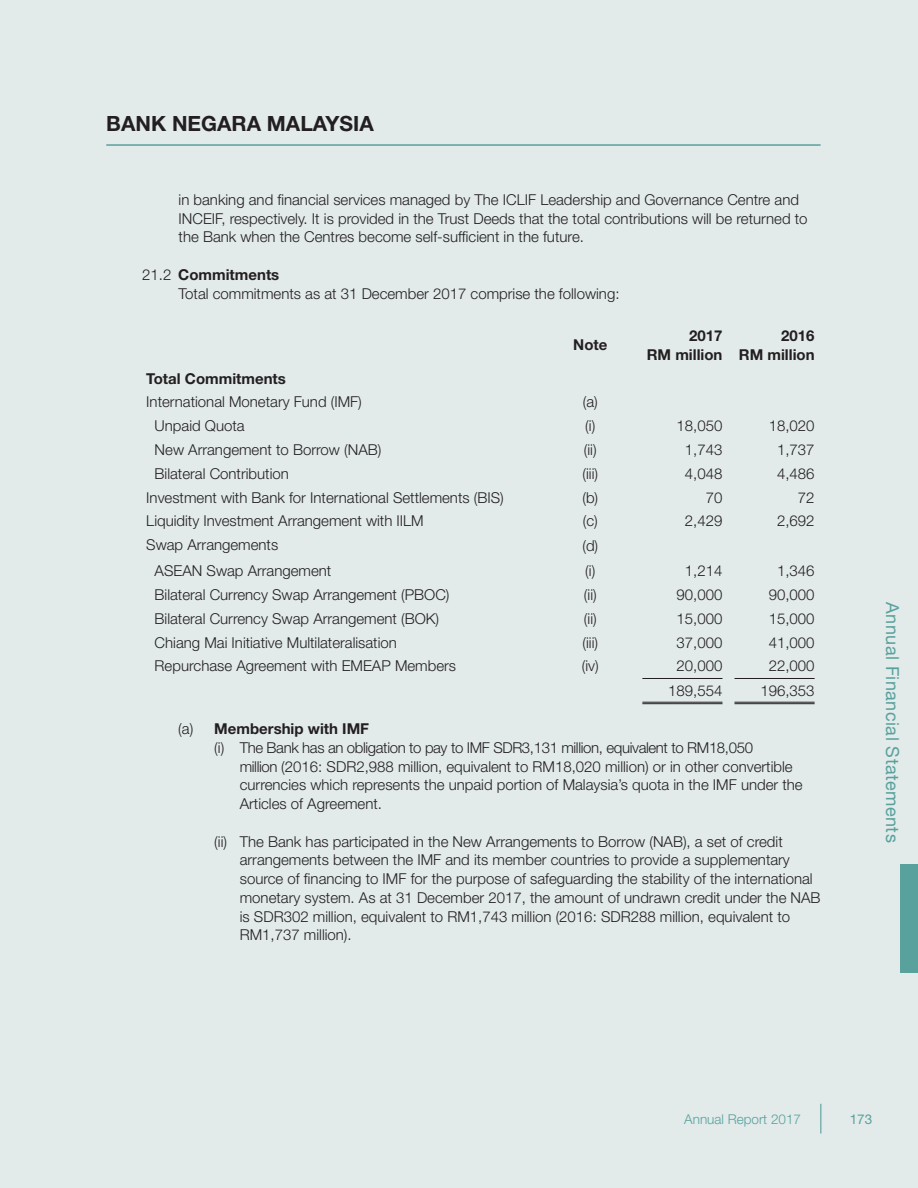
<style>
.page{position:relative;width:918px;height:1188px;background:#e2eaea}
.page>*{position:absolute;margin:0;border:0;box-sizing:border-box;transform-origin:0 0}
.t1{font:700 21px "Helvetica Neue";color:#231f20}
.t2{font:18px "Helvetica Neue";letter-spacing:.025em;color:#59a19d}
.t3{font:300 15px/18.8px "Helvetica Neue";color:#231f20}
.t4{font:300 15px "Helvetica Neue";letter-spacing:-.025em;color:#231f20}
.t5{font:700 15px/18.8px "Helvetica Neue";color:#231f20;text-align:right}
.t6{font:300 13.5px "Helvetica Neue";color:#59a19d}
.t7{font:13.5px "Helvetica Neue";color:#59a19d}
.s1{font-weight:700}
.s2{font-weight:300}
</style>
<div class="page">
<hr style="left:820px;top:1104px;width:1px;height:30px;background:#59a19d">
<div style="left:900px;top:864px;width:18px;height:109px;background:#59a19d"></div>
<hr style="left:642px;top:678px;width:81px;height:1px;background:#231f20">
<hr style="left:642px;top:702px;width:81px;height:1px;background:#231f20">
<hr style="left:642px;top:703px;width:81px;height:1px;background:#231f20">
<hr style="left:735px;top:678px;width:80px;height:1px;background:#231f20">
<hr style="left:735px;top:702px;width:80px;height:1px;background:#231f20">
<hr style="left:735px;top:703px;width:80px;height:1px;background:#231f20">
<hr style="left:106px;top:144px;width:715px;height:2px;background:#59a19d">
<h1 class="t1" style="left:106px;top:116px;width:269px">BANK NEGARA MALAYSIA</h1>
<p class="t3" style="left:179px;top:192px;width:631px">in banking and financial services managed by The ICLIF Leadership and Governance Centre and<br>INCEIF, respectively. It is provided in the Trust Deeds that the total contributions will be returned to the Bank when the Centres become self-sufficient in the future.</p>
<p class="t3" style="left:179px;top:267px;width:442px;text-indent:-36px">21.2 <span class="s1">Commitments<br></span>Total commitments as at 31 December 2017 comprise the following:</p>
<p class="t5" style="left:573px;top:337px;width:36px">Note</p>
<p class="t5" style="left:647px;top:328px;width:77px">2017<br>RM million</p>
<p class="t5" style="left:739px;top:328px;width:77px">2016<br>RM million</p>
<p class="t5" style="left:146px;top:370px;width:141px">Total Commitments</p>
<p class="t3" style="left:146px;top:394px;width:217px">International Monetary Fund (IMF)</p>
<p class="t3" style="left:583px;top:394px;width:17px">(a)</p>
<p class="t3" style="left:155px;top:418px;width:92px">Unpaid Quota</p>
<p class="t3" style="left:585px;top:418px;width:12px">(i)</p>
<p class="t3" style="left:677px;top:418px;width:47px">18,050</p>
<p class="t3" style="left:769px;top:418px;width:47px">18,020</p>
<p class="t3" style="left:155px;top:442px;width:228px">New Arrangement to Borrow (NAB)</p>
<p class="t3" style="left:584px;top:442px;width:14px">(ii)</p>
<p class="t3" style="left:685px;top:442px;width:39px">1,743</p>
<p class="t3" style="left:777px;top:442px;width:39px">1,737</p>
<p class="t3" style="left:155px;top:465px;width:136px">Bilateral Contribution</p>
<p class="t3" style="left:583px;top:465px;width:17px">(iii)</p>
<p class="t3" style="left:685px;top:465px;width:39px">4,048</p>
<p class="t3" style="left:777px;top:465px;width:39px">4,486</p>
<p class="t3" style="left:146px;top:489px;width:359px">Investment with Bank for International Settlements (BIS)</p>
<p class="t3" style="left:582px;top:489px;width:17px">(b)</p>
<p class="t3" style="left:706px;top:489px;width:18px">70</p>
<p class="t3" style="left:798px;top:489px;width:18px">72</p>
<p class="t3" style="left:146px;top:513px;width:279px">Liquidity Investment Arrangement with IILM</p>
<p class="t3" style="left:583px;top:513px;width:17px">(c)</p>
<p class="t3" style="left:685px;top:513px;width:39px">2,429</p>
<p class="t3" style="left:777px;top:513px;width:39px">2,692</p>
<p class="t3" style="left:146px;top:537px;width:133px">Swap Arrangements</p>
<p class="t3" style="left:582px;top:538px;width:17px">(d)</p>
<p class="t3" style="left:155px;top:563px;width:178px">ASEAN Swap Arrangement</p>
<p class="t3" style="left:585px;top:563px;width:12px">(i)</p>
<p class="t3" style="left:685px;top:563px;width:39px">1,214</p>
<p class="t3" style="left:777px;top:563px;width:39px">1,346</p>
<p class="t3" style="left:155px;top:587px;width:296px">Bilateral Currency Swap Arrangement (PBOC)</p>
<p class="t3" style="left:584px;top:587px;width:14px">(ii)</p>
<p class="t3" style="left:677px;top:587px;width:47px">90,000</p>
<p class="t3" style="left:769px;top:587px;width:47px">90,000</p>
<p class="t3" style="left:155px;top:611px;width:286px">Bilateral Currency Swap Arrangement (BOK)</p>
<p class="t3" style="left:584px;top:611px;width:14px">(ii)</p>
<p class="t3" style="left:677px;top:611px;width:47px">15,000</p>
<p class="t3" style="left:769px;top:611px;width:47px">15,000</p>
<p class="t3" style="left:155px;top:634px;width:244px">Chiang Mai Initiative Multilateralisation</p>
<p class="t3" style="left:583px;top:634px;width:17px">(iii)</p>
<p class="t3" style="left:677px;top:634px;width:47px">37,000</p>
<p class="t3" style="left:769px;top:634px;width:47px">41,000</p>
<p class="t3" style="left:155px;top:658px;width:303px">Repurchase Agreement with EMEAP Members</p>
<p class="t3" style="left:582px;top:658px;width:18px">(iv)</p>
<p class="t3" style="left:677px;top:658px;width:47px">20,000</p>
<p class="t3" style="left:769px;top:658px;width:47px">22,000</p>
<p class="t3" style="left:668px;top:683px;width:56px">189,554</p>
<p class="t3" style="left:760px;top:683px;width:56px">196,353</p>
<p class="t5" style="left:178px;top:721px;width:192px"><span class="s2">(a)</span> Membership with IMF</p>
<p class="t4" style="left:214px;top:742px;width:540px">(i) The Bank has an obligation to pay to IMF SDR3,131 million, equivalent to RM18,050</p>
<p class="t3" style="left:240px;top:758px;width:554px">million (2016: SDR2,988 million, equivalent to RM18,020 million) or in other convertible</p>
<p class="t3" style="left:240px;top:777px;width:564px">currencies which represents the unpaid portion of Malaysia’s quota in the IMF under the</p>
<p class="t3" style="left:240px;top:796px;width:144px">Articles of Agreement.</p>
<p class="t3" style="left:240px;top:833px;width:582px;text-indent:-26px">(ii) The Bank has participated in the New Arrangements to Borrow (NAB), a set of credit arrangements between the IMF and its member countries to provide a supplementary source of financing to IMF for the purpose of safeguarding the stability of the international monetary system. As at 31 December 2017, the amount of undrawn credit under the NAB is SDR302 million, equivalent to RM1,743 million (2016: SDR288 million, equivalent to RM1,737 million).</p>
<p class="t2" style="left:899px;top:602px;width:242px;rotate:90deg">Annual Financial Statements</p>
<p class="t6" style="left:684px;top:1114px;width:118px">Annual Report 2017</p>
<p class="t7" style="left:850px;top:1114px;width:24px">173</p>
</div>
